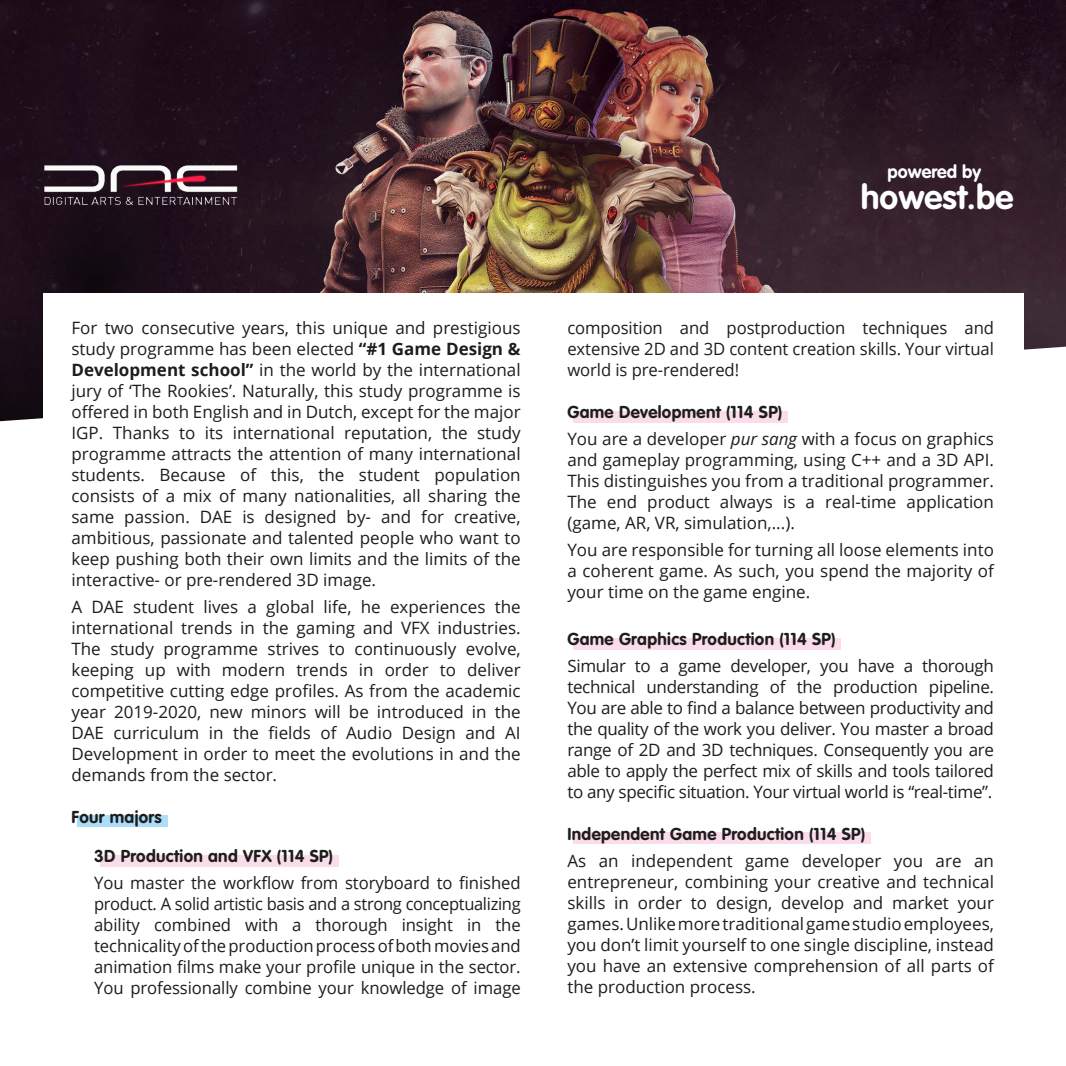
<style>
.page{position:relative;width:1066px;height:1066px;background:#fff}
.page>*{position:absolute;margin:0;border:0;box-sizing:border-box;transform-origin:0 0}
.t1{font:700 33.6px "VAG Rounded Std";color:#fff}
.t2{font:700 18px "VAG Rounded Std";color:#fff}
.t3{font:17px/21px "Open Sans";color:#1d1d1b;text-align:justify}
.broodtekst_roze{font:700 17px "VAG Rounded Std";letter-spacing:.02em;color:#1d1d1b}
.BROODTEKST{font:700 17px "VAG Rounded Std";letter-spacing:.02em;color:#1d1d1b}
.s1{font-weight:700}
.s2{font-style:italic}
</style>
<div class="page">
<img style="left:0;top:0;width:1066px;height:421px">
<div style="left:43px;top:293px;width:980px;height:729px;background:#fff"></div>
<div style="left:77px;top:816px;width:90px;height:11px;background:#acdef9"></div>
<div style="left:100px;top:855px;width:238px;height:11px;background:#fadceb"></div>
<div style="left:573px;top:411px;width:214px;height:11px;background:#fadceb"></div>
<div style="left:573px;top:638px;width:268px;height:11px;background:#fadceb"></div>
<div style="left:573px;top:833px;width:297px;height:11px;background:#fadceb"></div>
<img style="left:43px;top:153px;width:197px;height:61px">
<p class="t3" style="left:71px;top:317px;width:451px">For two consecutive years, this unique and prestigious study programme has been elected <span class="s1">“#1 Game Design &amp; Development school”</span> in the world by the international jury of ‘The Rookies’. Naturally, this study programme is offered in both English and in Dutch, except for the major IGP. Thanks to its international reputation, the study programme attracts the attention of many international students. Because of this, the student population consists of a mix of many nationalities, all sharing the same passion. DAE is designed by- and for creative, ambitious, passionate and talented people who want to keep pushing both their own limits and the limits of the interactive- or pre-rendered 3D image.</p>
<p class="t3" style="left:71px;top:596px;width:451px">A DAE student lives a global life, he experiences the international trends in the gaming and VFX industries.<br>The study programme strives to continuously evolve, keeping up with modern trends in order to deliver competitive cutting edge profiles. As from the academic year 2019-2020, new minors will be introduced in the DAE curriculum in the fields of Audio Design and AI Development in order to meet the evolutions in and the demands from the sector.</p>
<p class="BROODTEKST" style="left:71px;top:807px;width:92px">Four majors</p>
<p class="broodtekst_roze" style="left:94px;top:846px;width:240px">3D Production and VFX (114 SP)</p>
<p class="t3" style="left:94px;top:872px;width:428px">You master the workflow from storyboard to finished product. A solid artistic basis and a strong conceptualizing ability combined with a thorough insight in the technicality of the production process of both movies and animation films make your profile unique in the sector.<br>You professionally combine your knowledge of image</p>
<p class="t2" style="left:887px;top:161px;width:95px">powered by</p>
<p class="t1" style="left:861px;top:177px;width:154px">howest.be</p>
<p class="t3" style="left:567px;top:317px;width:428px">composition and postproduction techniques and extensive 2D and 3D content creation skills. Your virtual world is pre-rendered!</p>
<p class="broodtekst_roze" style="left:567px;top:402px;width:216px">Game Development (114 SP)</p>
<p class="t3" style="left:567px;top:428px;width:428px">You are a developer <span class="s2">pur sang</span> with a focus on graphics and gameplay programming, using C++ and a 3D API.<br>This distinguishes you from a traditional programmer.<br>The end product always is a real-time application (game, AR, VR, simulation,...).</p>
<p class="t3" style="left:567px;top:539px;width:428px">You are responsible for turning all loose elements into a coherent game. As such, you spend the majority of your time on the game engine.</p>
<p class="broodtekst_roze" style="left:567px;top:629px;width:270px">Game Graphics Production (114 SP)</p>
<p class="t3" style="left:567px;top:655px;width:428px">Simular to a game developer, you have a thorough technical understanding of the production pipeline.<br>You are able to find a balance between productivity and the quality of the work you deliver. You master a broad range of 2D and 3D techniques. Consequently you are able to apply the perfect mix of skills and tools tailored to any specific situation. Your virtual world is “real-time”.</p>
<p class="broodtekst_roze" style="left:567px;top:824px;width:299px">Independent Game Production (114 SP)</p>
<p class="t3" style="left:567px;top:850px;width:428px">As an independent game developer you are an entrepreneur, combining your creative and technical skills in order to design, develop and market your games. Unlike more traditional game studio employees, you don’t limit yourself to one single discipline, instead you have an extensive comprehension of all parts of the production process.</p>
</div>
